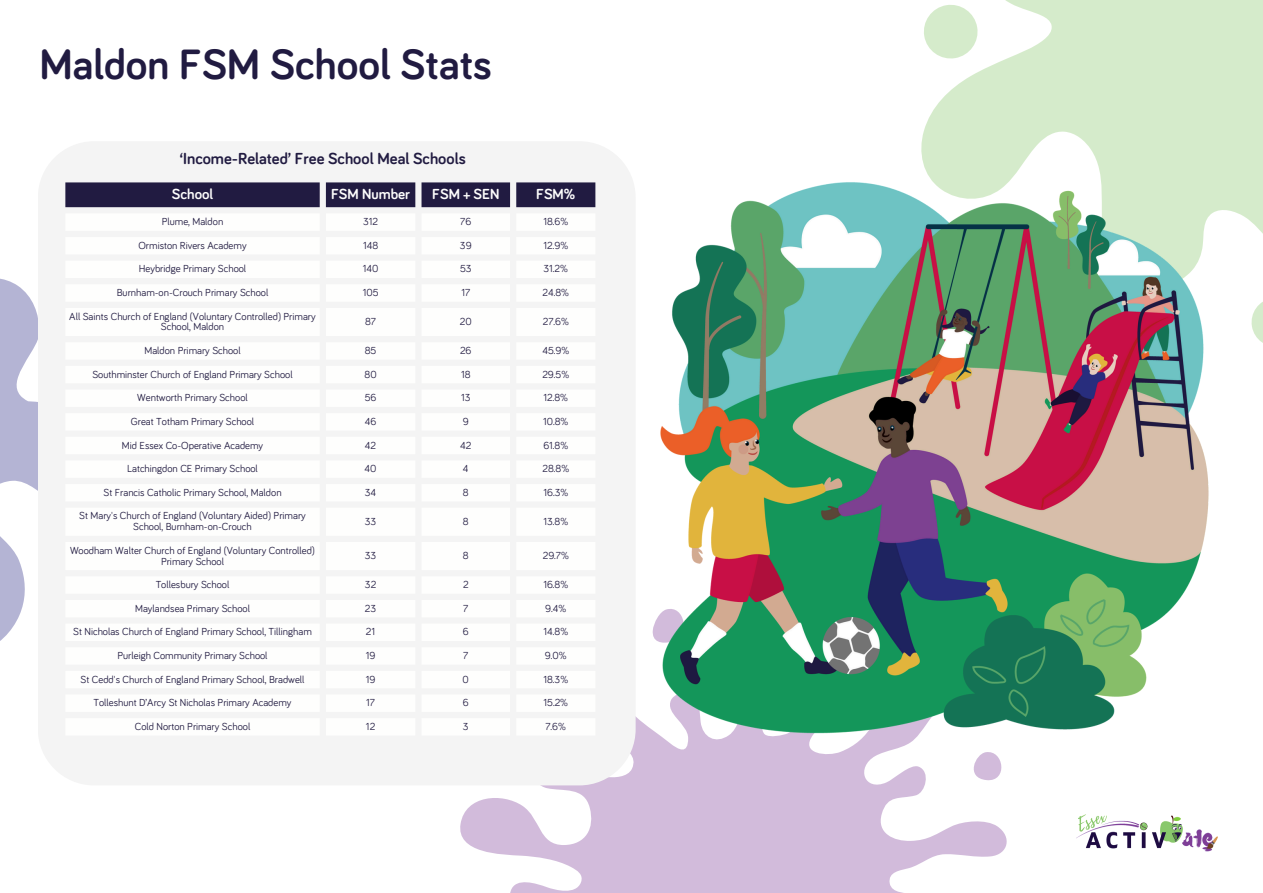
<style>
.page{position:relative;width:1263px;height:893px;background:#fff}
.page>*{position:absolute;margin:0;border:0;box-sizing:border-box;transform-origin:0 0}
.t1{font:700 43.72px "Bariol";color:#211b41}
.t2{font:700 16.5px "Bariol";color:#211b41}
.t3{font:700 15px "Bariol";color:#fefefd}
.t4{font:10.5px/10.6px "Bariol";color:#211b41;text-align:center}
</style>
<div class="page">
<svg style="left:0;top:278px;width:38px;height:363px;fill:#b4b4d4"></svg>
<svg style="left:460px;top:630px;width:547px;height:263px;fill:#d2bbdb"></svg>
<div style="left:38px;top:141px;width:598px;height:644px;background:#fefefd;border-radius:56px"></div>
<svg style="left:65px;top:182px;width:530px;height:25px;background:#2c264a"></svg>
<img style="left:1076px;top:814px;width:142px;height:38px">
<svg style="left:921px;top:0;width:342px;height:234px;background:#dbedd2"></svg>
<svg style="left:921px;top:1px;width:60px;height:62px"></svg>
<svg style="left:1251px;top:302px;width:12px;height:41px"></svg>
<img style="left:653px;top:173px;width:572px;height:572px">
<p class="t1" style="left:40px;top:45px;width:453px">Maldon FSM School Stats</p>
<p class="t2" style="left:180px;top:151px;width:287px">‘Income-Related’ Free School Meal Schools</p>
<p class="t3" style="left:172px;top:187px;width:43px">School</p>
<h1 class="t3" style="left:331px;top:187px;width:81px">FSM Number</h1>
<p class="t3" style="left:432px;top:187px;width:69px">FSM + SEN</p>
<p class="t3" style="left:536px;top:187px;width:41px">FSM%</p>
<p class="t4" style="left:162px;top:217px;width:63px">Plume, Maldon</p>
<p class="t4" style="left:363px;top:217px;width:16px">312</p>
<p class="t4" style="left:460px;top:217px;width:13px">76</p>
<p class="t4" style="left:543px;top:217px;width:26px">18.6%</p>
<p class="t4" style="left:138px;top:240px;width:110px">Ormiston Rivers Academy</p>
<p class="t4" style="left:363px;top:240px;width:17px">148</p>
<p class="t4" style="left:460px;top:240px;width:13px">39</p>
<p class="t4" style="left:543px;top:240px;width:26px">12.9%</p>
<p class="t4" style="left:139px;top:264px;width:109px">Heybridge Primary School</p>
<p class="t4" style="left:363px;top:264px;width:17px">140</p>
<p class="t4" style="left:460px;top:264px;width:13px">53</p>
<p class="t4" style="left:544px;top:264px;width:26px">31.2%</p>
<p class="t4" style="left:117px;top:288px;width:153px">Burnham-on-Crouch Primary School</p>
<p class="t4" style="left:363px;top:288px;width:17px">105</p>
<p class="t4" style="left:461px;top:288px;width:10px">17</p>
<p class="t4" style="left:542px;top:288px;width:28px">24.8%</p>
<p class="t4" style="left:69px;top:311px;width:248px">All Saints Church of England (Voluntary Controlled) Primary<br>School, Maldon</p>
<p class="t4" style="left:365px;top:317px;width:12px">87</p>
<p class="t4" style="left:460px;top:317px;width:13px">20</p>
<p class="t4" style="left:543px;top:317px;width:28px">27.6%</p>
<p class="t4" style="left:144px;top:346px;width:98px">Maldon Primary School</p>
<p class="t4" style="left:365px;top:346px;width:13px">85</p>
<p class="t4" style="left:460px;top:346px;width:13px">26</p>
<p class="t4" style="left:542px;top:346px;width:28px">45.9%</p>
<p class="t4" style="left:92px;top:369px;width:202px">Southminster Church of England Primary School</p>
<p class="t4" style="left:365px;top:369px;width:14px">80</p>
<p class="t4" style="left:461px;top:369px;width:11px">18</p>
<p class="t4" style="left:542px;top:369px;width:28px">29.5%</p>
<p class="t4" style="left:137px;top:393px;width:112px">Wentworth Primary School</p>
<p class="t4" style="left:365px;top:393px;width:13px">56</p>
<p class="t4" style="left:461px;top:393px;width:11px">13</p>
<p class="t4" style="left:543px;top:393px;width:26px">12.8%</p>
<p class="t4" style="left:131px;top:416px;width:125px">Great Totham Primary School</p>
<p class="t4" style="left:365px;top:416px;width:13px">46</p>
<p class="t4" style="left:463px;top:416px;width:7px">9</p>
<p class="t4" style="left:543px;top:416px;width:27px">10.8%</p>
<p class="t4" style="left:122px;top:440px;width:143px">Mid Essex Co-Operative Academy</p>
<p class="t4" style="left:365px;top:440px;width:13px">42</p>
<p class="t4" style="left:460px;top:440px;width:13px">42</p>
<p class="t4" style="left:543px;top:440px;width:26px">61.8%</p>
<p class="t4" style="left:127px;top:464px;width:132px">Latchingdon CE Primary School</p>
<p class="t4" style="left:365px;top:464px;width:13px">40</p>
<p class="t4" style="left:463px;top:464px;width:7px">4</p>
<p class="t4" style="left:542px;top:464px;width:28px">28.8%</p>
<p class="t4" style="left:103px;top:487px;width:180px">St Francis Catholic Primary School, Maldon</p>
<p class="t4" style="left:365px;top:487px;width:13px">34</p>
<p class="t4" style="left:463px;top:487px;width:7px">8</p>
<p class="t4" style="left:543px;top:487px;width:26px">16.3%</p>
<p class="t4" style="left:79px;top:511px;width:228px">St Mary's Church of England (Voluntary Aided) Primary<br>School, Burnham-on-Crouch</p>
<p class="t4" style="left:365px;top:517px;width:13px">33</p>
<p class="t4" style="left:463px;top:517px;width:7px">8</p>
<p class="t4" style="left:543px;top:517px;width:26px">13.8%</p>
<p class="t4" style="left:70px;top:545px;width:246px">Woodham Walter Church of England (Voluntary Controlled)<br>Primary School</p>
<p class="t4" style="left:365px;top:551px;width:13px">33</p>
<p class="t4" style="left:463px;top:551px;width:7px">8</p>
<p class="t4" style="left:543px;top:551px;width:28px">29.7%</p>
<p class="t4" style="left:156px;top:580px;width:75px">Tollesbury School</p>
<p class="t4" style="left:365px;top:580px;width:13px">32</p>
<p class="t4" style="left:463px;top:580px;width:7px">2</p>
<p class="t4" style="left:543px;top:580px;width:26px">16.8%</p>
<p class="t4" style="left:135px;top:603px;width:116px">Maylandsea Primary School</p>
<p class="t4" style="left:365px;top:603px;width:13px">23</p>
<p class="t4" style="left:463px;top:603px;width:7px">7</p>
<p class="t4" style="left:545px;top:603px;width:23px">9.4%</p>
<p class="t4" style="left:73px;top:627px;width:240px">St Nicholas Church of England Primary School, Tillingham</p>
<p class="t4" style="left:366px;top:627px;width:11px">21</p>
<p class="t4" style="left:463px;top:627px;width:7px">6</p>
<p class="t4" style="left:543px;top:627px;width:26px">14.8%</p>
<p class="t4" style="left:117px;top:650px;width:152px">Purleigh Community Primary School</p>
<p class="t4" style="left:366px;top:650px;width:11px">19</p>
<p class="t4" style="left:463px;top:650px;width:7px">7</p>
<p class="t4" style="left:545px;top:650px;width:23px">9.0%</p>
<p class="t4" style="left:81px;top:674px;width:225px">St Cedd's Church of England Primary School, Bradwell</p>
<p class="t4" style="left:366px;top:674px;width:11px">19</p>
<p class="t4" style="left:463px;top:674px;width:8px">0</p>
<p class="t4" style="left:543px;top:674px;width:26px">18.3%</p>
<p class="t4" style="left:94px;top:698px;width:199px">Tolleshunt D’Arcy St Nicholas Primary Academy</p>
<p class="t4" style="left:366px;top:698px;width:10px">17</p>
<p class="t4" style="left:463px;top:698px;width:7px">6</p>
<p class="t4" style="left:543px;top:698px;width:26px">15.2%</p>
<p class="t4" style="left:135px;top:721px;width:117px">Cold Norton Primary School</p>
<p class="t4" style="left:366px;top:721px;width:11px">12</p>
<p class="t4" style="left:463px;top:721px;width:7px">3</p>
<p class="t4" style="left:545px;top:721px;width:22px">7.6%</p>
</div>
